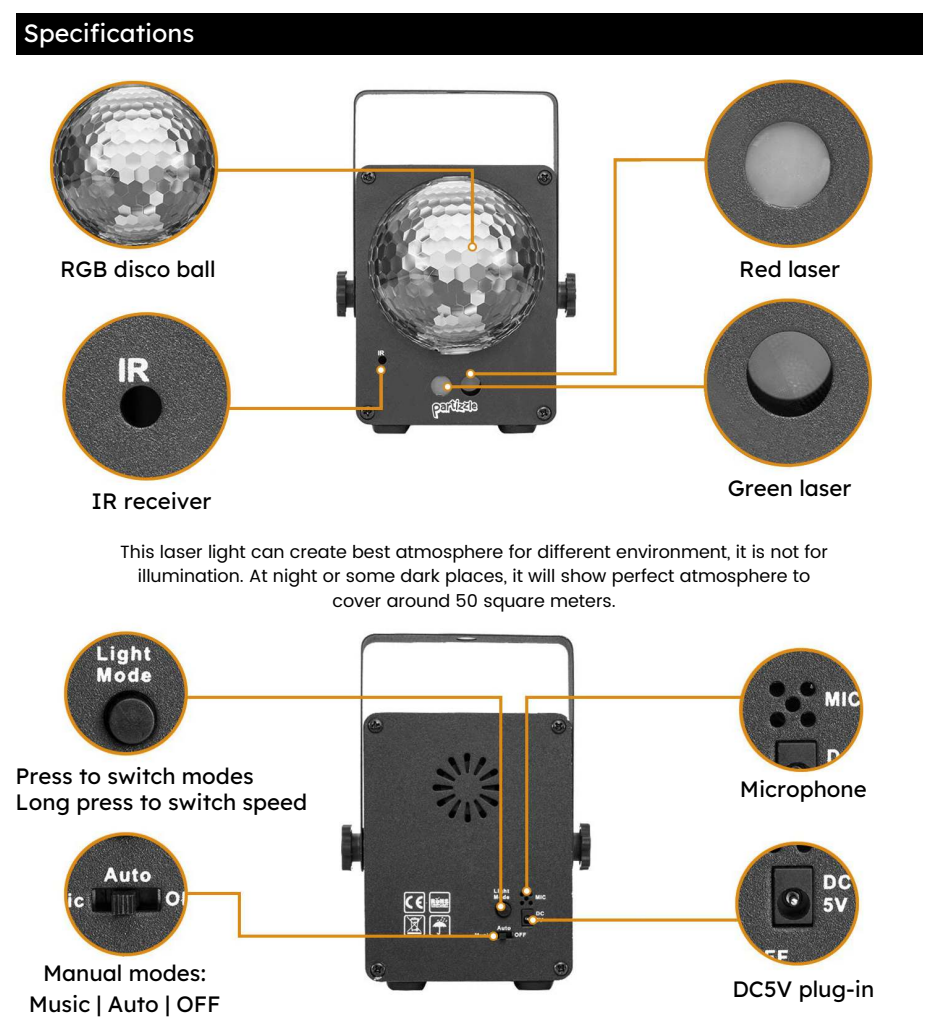
<style>
.page{position:relative;width:938px;height:1032px;background:#fff}
.page>*{position:absolute;margin:0;border:0;box-sizing:border-box;transform-origin:0 0}
.t1{font:24.94px "Lexend Deca";color:#fff}
.t2{font:22.19px/26.5px "Lexend Deca";color:#000}
.t3{font:17.69px/24.5px "Poppins";color:#000;text-align:center}
</style>
<div class="page">
<div style="left:16px;top:13px;width:906px;height:42px;background:#000"></div>
<img style="left:43px;top:79px;width:831px;height:912px">
<div style="left:0;top:70px;width:56px;height:56px;background:#fff;border-radius:50%"></div>
<h1 class="t1" style="left:23px;top:13px;width:172px">Specifications</h1>
<p class="t2" style="left:60px;top:253px;width:157px">RGB disco ball</p>
<p class="t2" style="left:92px;top:486px;width:121px">IR receiver</p>
<p class="t2" style="left:739px;top:253px;width:102px">Red laser</p>
<p class="t2" style="left:728px;top:472px;width:125px">Green laser</p>
<p class="t3" style="left:120px;top:540px;width:709px">This laser light can create best atmosphere for different environment, it is not for illumination. At night or some dark places, it will show perfect atmosphere to cover around 50 square meters.</p>
<p class="t2" style="left:16px;top:759px;width:293px">Press to switch modes<br>Long press to switch speed</p>
<p class="t2" style="left:29px;top:955px;width:193px;line-height:30.9px;text-align:center">Manual modes:<br>Music | Auto | OFF</p>
<p class="t2" style="left:739px;top:773px;width:128px">Microphone</p>
<p class="t2" style="left:732px;top:973px;width:143px">DC5V plug-in</p>
</div>
